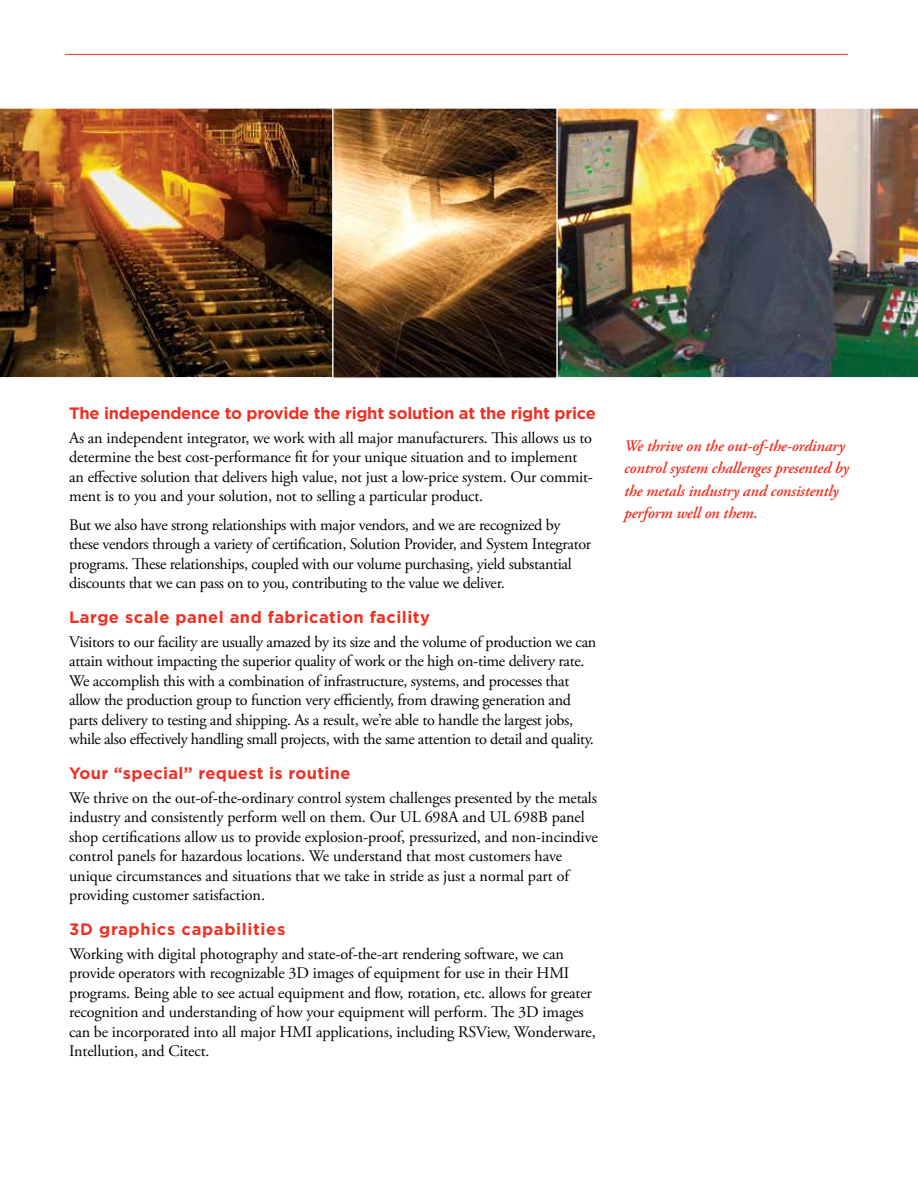
<style>
.page{position:relative;width:918px;height:1188px;background:#fff}
.page>*{position:absolute;margin:0;border:0;box-sizing:border-box;transform-origin:0 0}
.t1{font:700 16.5px "Gotham";letter-spacing:.02em;color:#ee3124}
.t2{font:700 16.5px "Gotham";letter-spacing:-.015em;color:#ee3124}
.t3{font:700 16.5px "Gotham";letter-spacing:.04em;color:#ee3124}
.t4{font:16.2px/19.5px "Adobe Garamond Pro";letter-spacing:-.01em;color:#000}
.t5{font:italic 600 16.2px/22.5px "Adobe Garamond Pro";letter-spacing:-.01em;color:#ee3124}
</style>
<div class="page">
<img style="left:558px;top:108px;width:360px;height:270px">
<hr style="left:65px;top:54px;width:783px;height:1px;background:#ee3124">
<img style="left:334px;top:109px;width:222px;height:268px">
<div style="left:309px;top:107px;width:249px;height:272px;border:1px solid #fff"></div>
<img style="left:0;top:107px;width:334px;height:271px">
<p class="t2" style="left:69px;top:403px;width:528px">The independence to provide the right solution at the right price</p>
<p class="t4" style="left:69px;top:428px;width:525px">As an independent integrator, we work with all major manufacturers. This allows us to determine the best cost-performance fit for your unique situation and to implement an effective solution that delivers high value, not just a low-price system. Our commit&shy;ment is to you and your solution, not to selling a particular product.</p>
<p class="t4" style="left:69px;top:515px;width:524px">But we also have strong relationships with major vendors, and we are recognized by these vendors through a variety of certification, Solution Provider, and System Integrator programs. These relationships, coupled with our volume purchasing, yield substantial discounts that we can pass on to you, contributing to the value we deliver.</p>
<p class="t1" style="left:69px;top:607px;width:363px">Large scale panel and fabrication facility</p>
<p class="t4" style="left:69px;top:632px;width:529px">Visitors to our facility are usually amazed by its size and the volume of production we can attain without impacting the superior quality of work or the high on-time delivery rate.<br>We accomplish this with a combination of infrastructure, systems, and processes that allow the production group to function very efficiently, from drawing generation and parts delivery to testing and shipping. As a result, we’re able to handle the largest jobs, while also effectively handling small projects, with the same attention to detail and quality.</p>
<p class="t1" style="left:69px;top:763px;width:283px">Your “special” request is routine</p>
<p class="t4" style="left:69px;top:788px;width:530px">We thrive on the out-of-the-ordinary control system challenges presented by the metals industry and consistently perform well on them. Our UL 698A and UL 698B panel shop certifications allow us to provide explosion-proof, pressurized, and non-incindive control panels for hazardous locations. We understand that most customers have unique circumstances and situations that we take in stride as just a normal part of providing customer satisfaction.</p>
<p class="t3" style="left:69px;top:919px;width:218px">3D graphics capabilities</p>
<p class="t4" style="left:69px;top:944px;width:528px">Working with digital photography and state-of-the-art rendering software, we can provide operators with recognizable 3D images of equipment for use in their HMI programs. Being able to see actual equipment and flow, rotation, etc. allows for greater recognition and understanding of how your equipment will perform. The 3D images can be incorporated into all major HMI applications, including RSView, Wonderware, Intellution, and Citect.</p>
<p class="t5" style="left:624px;top:435px;width:226px">We thrive on the out-of-the-ordinary control system challenges presented by the metals industry and consistently perform well on them.</p>
</div>
